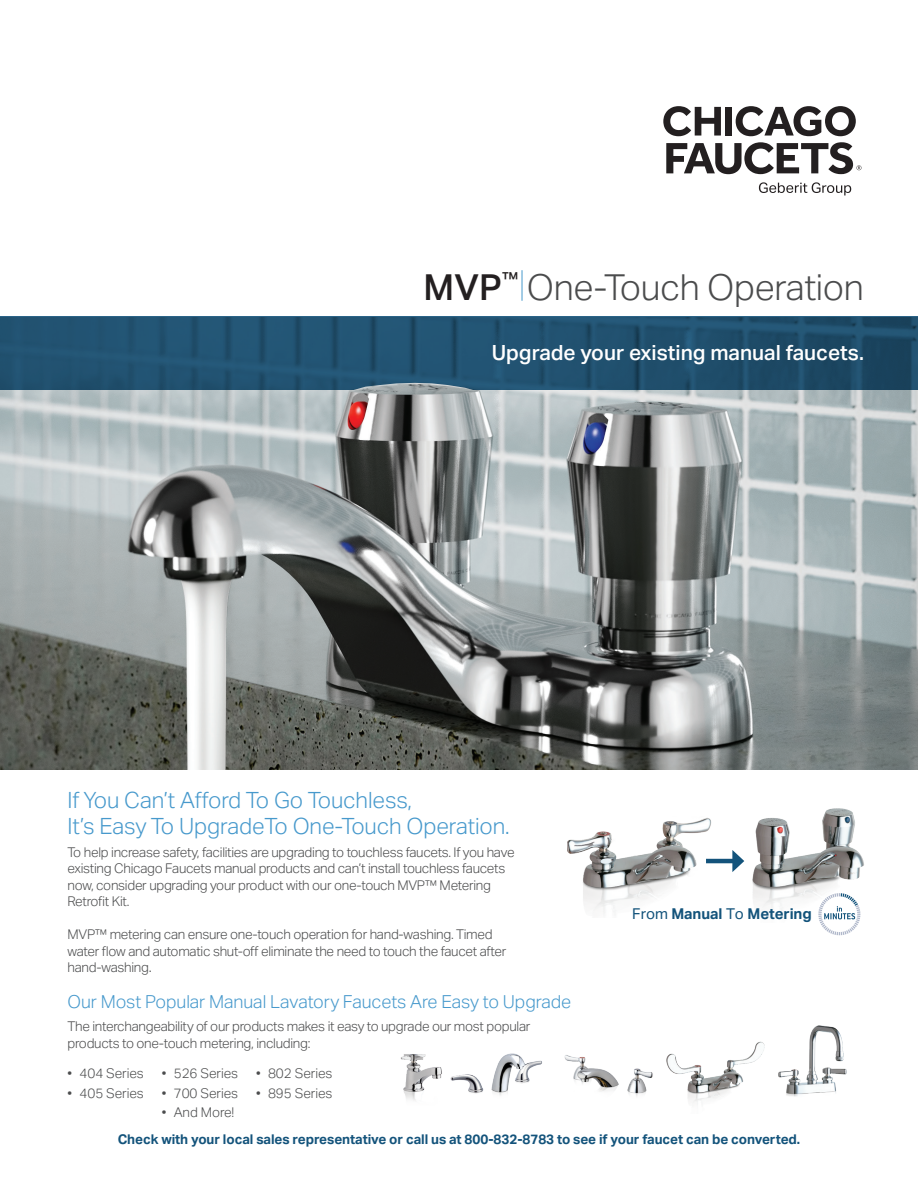
<style>
.page{position:relative;width:918px;height:1188px;background:#fff}
.page>*{position:absolute;margin:0;border:0;box-sizing:border-box;transform-origin:0 0}
.t1{font:300 36px "Aktiv Grotesk Geberit";letter-spacing:-.01em;color:#4b4c4d}
.t2{font:300 22.5px/25.5px "Aktiv Grotesk Geberit";letter-spacing:-.005em;color:#4799cc}
.t3{font:500 21px "Aktiv Grotesk Geberit";color:#fff}
.t4{font:300 18px "Aktiv Grotesk Geberit";letter-spacing:-.005em;color:#4799cc}
.t5{font:700 15px "Aktiv Grotesk Geberit";letter-spacing:-.005em;color:#13537b}
.t6{font:300 13.5px/16.5px "Aktiv Grotesk Geberit";letter-spacing:-.02em;color:#4b4c4d}
.t7{font:700 13.5px "Aktiv Grotesk Geberit";letter-spacing:-.005em;color:#13537b}
.s1{font-weight:500;color:#231f20}
.s2{font-size:15px}
.s3{font-weight:400}
</style>
<div class="page">
<img style="left:0;top:390px;width:918px;height:380px">
<hr style="left:522px;top:270px;width:1px;height:31px;background:#4799cc">
<img style="left:752px;top:808px;width:112px;height:109px">
<img style="left:567px;top:818px;width:145px;height:95px">
<hr style="left:706px;top:859px;width:31px;height:4px;background:#13537b">
<svg style="left:732px;top:850px;width:12px;height:22px"></svg>
<img style="left:450px;top:1053px;width:92px;height:43px">
<img style="left:564px;top:1055px;width:89px;height:41px">
<img style="left:400px;top:1054px;width:42px;height:47px">
<img style="left:778px;top:1025px;width:69px;height:72px">
<img style="left:666px;top:1042px;width:99px;height:62px">
<svg style="left:0;top:317px;width:918px;height:73px;background:#20506e"></svg>
<img style="left:348px;top:383px;width:130px;height:9px">
<svg style="left:663px;top:106px;width:58px;height:30px"></svg>
<div style="left:725px;top:107px;width:7px;height:29px;background:#231f20"></div>
<svg style="left:736px;top:106px;width:120px;height:30px"></svg>
<svg style="left:666px;top:142px;width:195px;height:32px"></svg>
<svg style="left:759px;top:182px;width:92px;height:13px"></svg>
<svg style="left:818px;top:893px;width:42px;height:42px"></svg>
<p class="t1" style="left:424px;top:267px;width:442px"><span class="s1">MVP</span><sup>™</sup> One-Touch Operation</p>
<p class="t3" style="left:492px;top:340px;width:374px">Upgrade your existing manual faucets.</p>
<p class="t2" style="left:68px;top:787px;width:444px">If You Can’t Afford To Go Touchless,<br>It’s Easy To UpgradeTo One-Touch Operation.</p>
<p class="t6" style="left:68px;top:844px;width:449px">To help increase safety, facilities are upgrading to touchless faucets. If you have existing Chicago Faucets manual products and can’t install touchless faucets now, consider upgrading your product with our one-touch MVP™ Metering Retrofit Kit.</p>
<p class="t6" style="left:68px;top:926px;width:440px">MVP™ metering can ensure one-touch operation for hand-washing. Timed water flow and automatic shut-off eliminate the need to touch the faucet after hand-washing<span class="s2">.</span></p>
<p class="t4" style="left:68px;top:992px;width:505px">Our Most Popular Manual Lavatory Faucets Are Easy to Upgrade</p>
<p class="t6" style="left:68px;top:1018px;width:464px">The interchangeability of our products makes it easy to upgrade our most popular products to one-touch metering, including:</p>
<p class="t5" style="left:632px;top:904px;width:181px"><span class="s3">From</span> Manual <span class="s3">To</span> Metering</p>
<p class="t6" style="left:68px;top:1065px;width:78px">• 404 Series</p>
<p class="t6" style="left:68px;top:1085px;width:78px">• 405 Series</p>
<p class="t6" style="left:256px;top:1065px;width:78px">• 802 Series</p>
<p class="t6" style="left:256px;top:1085px;width:78px">• 895 Series</p>
<p class="t7" style="left:118px;top:1130px;width:684px">Check with your local sales representative or call us at 800-832-8783 to see if your faucet can be converted.</p>
<p class="t6" style="left:162px;top:1065px;width:78px">• 526 Series</p>
<p class="t6" style="left:162px;top:1085px;width:78px">• 700 Series</p>
<p class="t6" style="left:162px;top:1104px;width:74px">• And More!</p>
</div>
